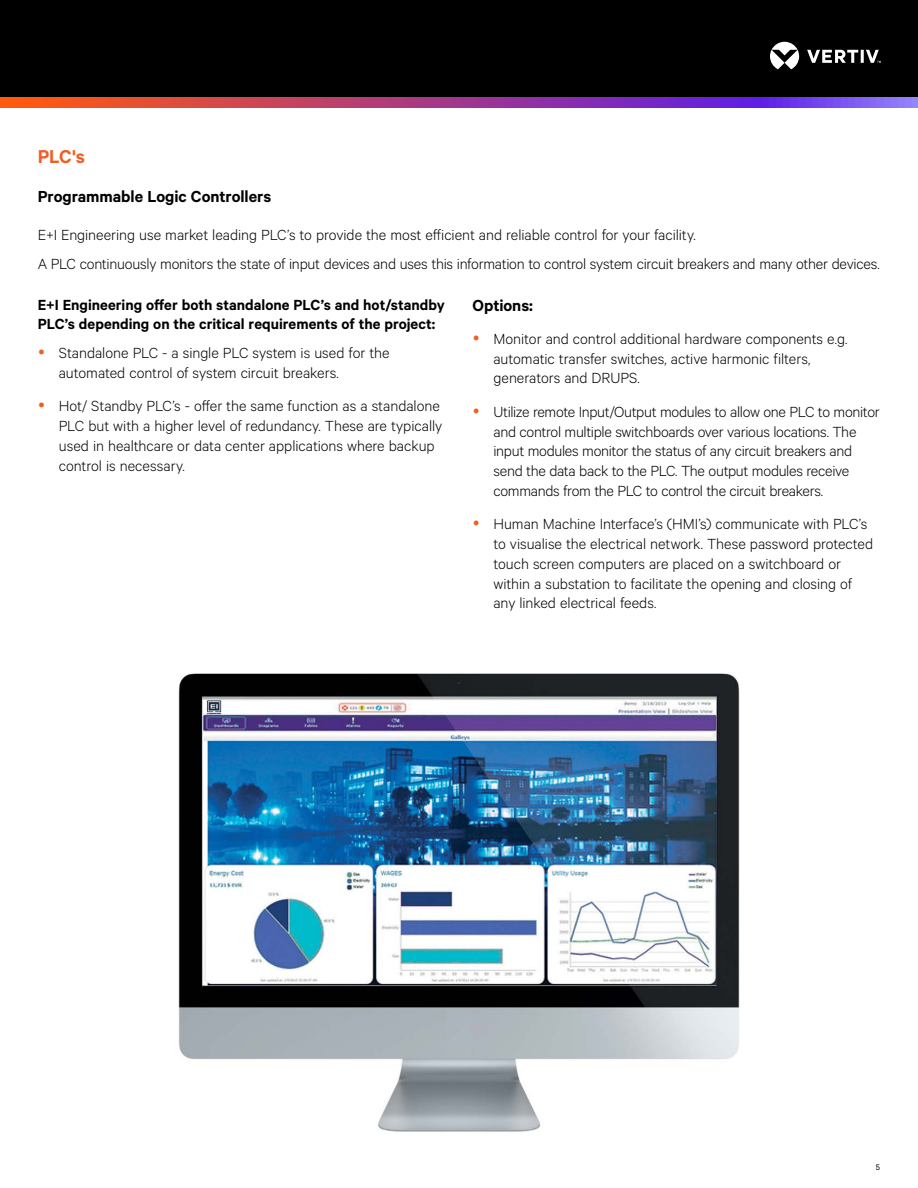
<style>
.page{position:relative;width:918px;height:1188px;background:#fff}
.page>*{position:absolute;margin:0;border:0;box-sizing:border-box;transform-origin:0 0}
.t1{font:600 21px "Calibre";color:#f15d24}
.t2{font:600 18px "Calibre";color:#000}
.t3{font:300 16.5px/19.8px "Calibre";letter-spacing:-.005em;color:#000}
.t4{font:600 16.5px/19.8px "Calibre";color:#000}
.t5{font:9px "Calibre";color:#000}
</style>
<div class="page">
<div style="left:0;top:0;width:918px;height:108px;background:#000"></div>
<svg style="left:770px;top:42px;width:111px;height:27px"></svg>
<svg style="left:0;top:98px;width:918px;height:10px;background:#a73f8c"></svg>
<img style="left:178px;top:673px;width:562px;height:459px">
<p class="t1" style="left:38px;top:144px;width:49px">PLC's</p>
<p class="t2" style="left:38px;top:186px;width:235px">Programmable Logic Controllers</p>
<p class="t3" style="left:38px;top:220px;width:844px;line-height:28.8px">E+I Engineering use market leading PLC’s to provide the most efficient and reliable control for your facility.<br>A PLC continuously monitors the state of input devices and uses this information to control system circuit breakers and many other devices.</p>
<p class="t4" style="left:38px;top:294px;width:408px">E+I Engineering offer both standalone PLC’s and hot/standby<br>PLC’s depending on the critical requirements of the project:</p>
<p class="t3" style="left:59px;top:342px;width:332px">Standalone PLC - a single PLC system is used for the automated control of system circuit breakers.</p>
<p class="t3" style="left:59px;top:396px;width:385px">Hot/ Standby PLC’s - offer the same function as a standalone PLC but with a higher level of redundancy. These are typically used in healthcare or data center applications where backup control is necessary.</p>
<p class="t2" style="left:472px;top:294px;width:62px">Options:</p>
<p class="t3" style="left:493px;top:328px;width:356px">Monitor and control additional hardware components e.g. automatic transfer switches, active harmonic filters, generators and DRUPS.</p>
<p class="t3" style="left:493px;top:401px;width:388px">Utilize remote Input/Output modules to allow one PLC to monitor and control multiple switchboards over various locations. The input modules monitor the status of any circuit breakers and send the data back to the PLC. The output modules receive commands from the PLC to control the circuit breakers.</p>
<p class="t3" style="left:493px;top:514px;width:381px">Human Machine Interface’s (HMI’s) communicate with PLC’s to visualise the electrical network. These password protected touch screen computers are placed on a switchboard or within a substation to facilitate the opening and closing of any linked electrical feeds.</p>
<p class="t5" style="left:876px;top:1162px;width:6px">5</p>
</div>
